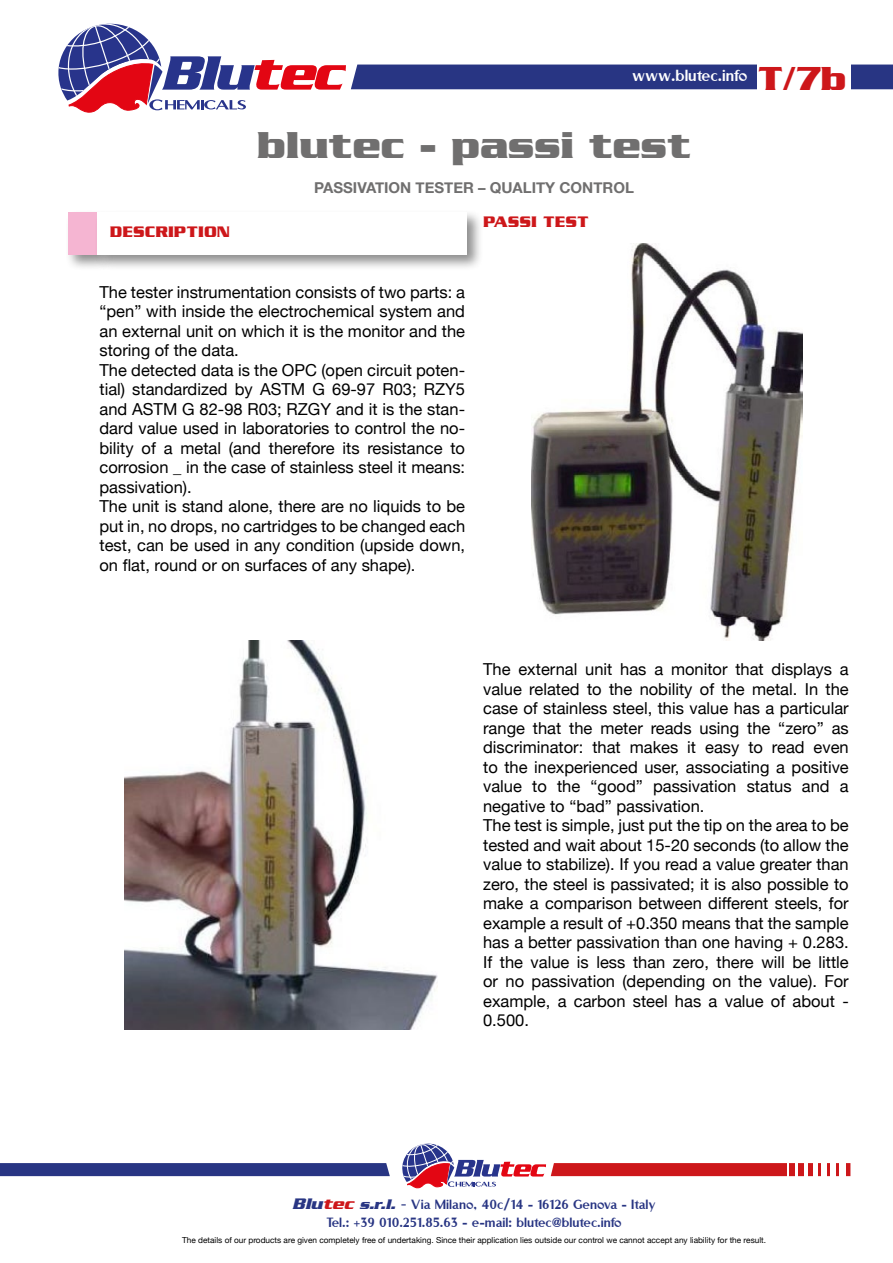
<style>
.page{position:relative;width:893px;height:1263px;background:#fff}
.page>*{position:absolute;margin:0;border:0;box-sizing:border-box;transform-origin:0 0}
.t1{font:700 40.5px "Serpentine ICG";color:#706f6f}
.t2{font:700 36px "Serpentine ICG";color:#cd171a}
.t3{font:18px "Rubino Sans ICG Fill";color:#fff}
.t4{font:16.5px/19.5px "Helvetica Neue";color:#000}
.t5{font:700 16.5px "Serpentine ICG";color:#cd171a}
.t6{font:15px/18px "Rubino Sans ICG Fill";color:#283583;text-align:center}
.t7{font:700 15px "Helvetica Neue";color:#706f6f}
.t8{font:8.25px "Helvetica Neue";color:#000}
.s1{font-family:"Serpentine ICG";font-weight:700;font-style:italic;font-size:16.5px}
.s2{font-family:"Serpentine ICG";font-weight:700;font-style:italic;font-size:16.5px;color:#cd171a}
.s3{font-family:"Serpentine ICG";font-weight:700;font-style:italic}
.s4{font-family:"Helvetica Neue"}
</style>
<div class="page">
<svg style="left:58px;top:23px;width:835px;height:90px"></svg>
<div style="left:757px;top:43px;width:93px;height:68px;background:#fff"></div>
<div style="left:98px;top:111px;width:752px;height:62px;background:#fff"></div>
<svg style="left:0;top:1163px;width:390px;height:13px;background:#2a3784"></svg>
<svg style="left:402px;top:1143px;width:448px;height:45px"></svg>
<div style="left:839px;top:1156px;width:7px;height:24px;background:#fff"></div>
<div style="left:830px;top:1156px;width:6px;height:24px;background:#fff"></div>
<div style="left:822px;top:1156px;width:5px;height:24px;background:#fff"></div>
<hr style="left:813px;top:1156px;width:4px;height:24px;background:#fff">
<hr style="left:804px;top:1156px;width:4px;height:24px;background:#fff">
<hr style="left:796px;top:1156px;width:2px;height:24px;background:#fff">
<hr style="left:787px;top:1156px;width:2px;height:24px;background:#fff">
<div style="left:65px;top:209px;width:49px;height:62px;background:#000;opacity:.45"></div>
<div style="left:69px;top:213px;width:29px;height:42px;background:#f5b5d2"></div>
<div style="left:94px;top:209px;width:390px;height:62px;background:#000;opacity:.45"></div>
<div style="left:98px;top:213px;width:369px;height:42px;background:#fff"></div>
<img style="left:124px;top:641px;width:313px;height:388px">
<img style="left:531px;top:243px;width:271px;height:398px">
<p class="t5" style="left:110px;top:222px;width:122px">DESCRIPTION</p>
<p class="t3" style="left:632px;top:66px;width:117px">www.blutec.info</p>
<h2 class="t2" style="left:758px;top:58px;width:90px">T/7b</h2>
<h1 class="t1" style="left:257px;top:121px;width:436px">blutec - passi test</h1>
<p class="t7" style="left:314px;top:176px;width:321px">PASSIVATION TESTER – QUALITY CONTROL</p>
<p class="t5" style="left:483px;top:212px;width:107px">PASSI TEST</p>
<p class="t4" style="left:99px;top:283px;width:367px">The tester instrumentation consists of two parts: a “pen” with inside the electrochemical system and an external unit on which it is the monitor and the storing of the data.<br>The detected data is the OPC (open circuit poten&shy;tial) standardized by ASTM G 69-97 R03; RZY5 and ASTM G 82-98 R03; RZGY and it is the stan&shy;dard value used in laboratories to control the no&shy;bility of a metal (and therefore its resistance to corrosion _ in the case of stainless steel it means: passivation).<br>The unit is stand alone, there are no liquids to be put in, no drops, no cartridges to be changed each test, can be used in any condition (upside down, on flat, round or on surfaces of any shape).</p>
<p class="t4" style="left:483px;top:661px;width:367px">The external unit has a monitor that displays a value related to the nobility of the metal. In the case of stainless steel, this value has a particular range that the meter reads using the “zero” as discriminator: that makes it easy to read even to the inexperienced user, associating a positive value to the “good” passivation status and a negative to “bad” passivation.<br>The test is simple, just put the tip on the area to be tested and wait about 15-20 seconds (to allow the value to stabilize). If you read a value greater than zero, the steel is passivated; it is also possible to make a comparison between different steels, for example a result of +0.350 means that the sample has a better passivation than one having + 0.283.<br>If the value is less than zero, there will be little or no passivation (depending on the value). For example, a carbon steel has a value of about - 0.500.</p>
<p class="t6" style="left:292px;top:1195px;width:365px"><span class="s1">Blu</span><span class="s2">tec</span> <span class="s3">s.r.l.</span> <span class="s4">-</span> Via Milano, 40c/14 - 16126 Genova - Italy<br>Tel.: +39 010.251.85.63 - e-mail: blutec@blutec.info</p>
<p class="t8" style="left:182px;top:1234px;width:585px">The details of our products are given completely free of undertaking. Since their application lies outside our control we cannot accept any liability for the result.</p>
</div>
